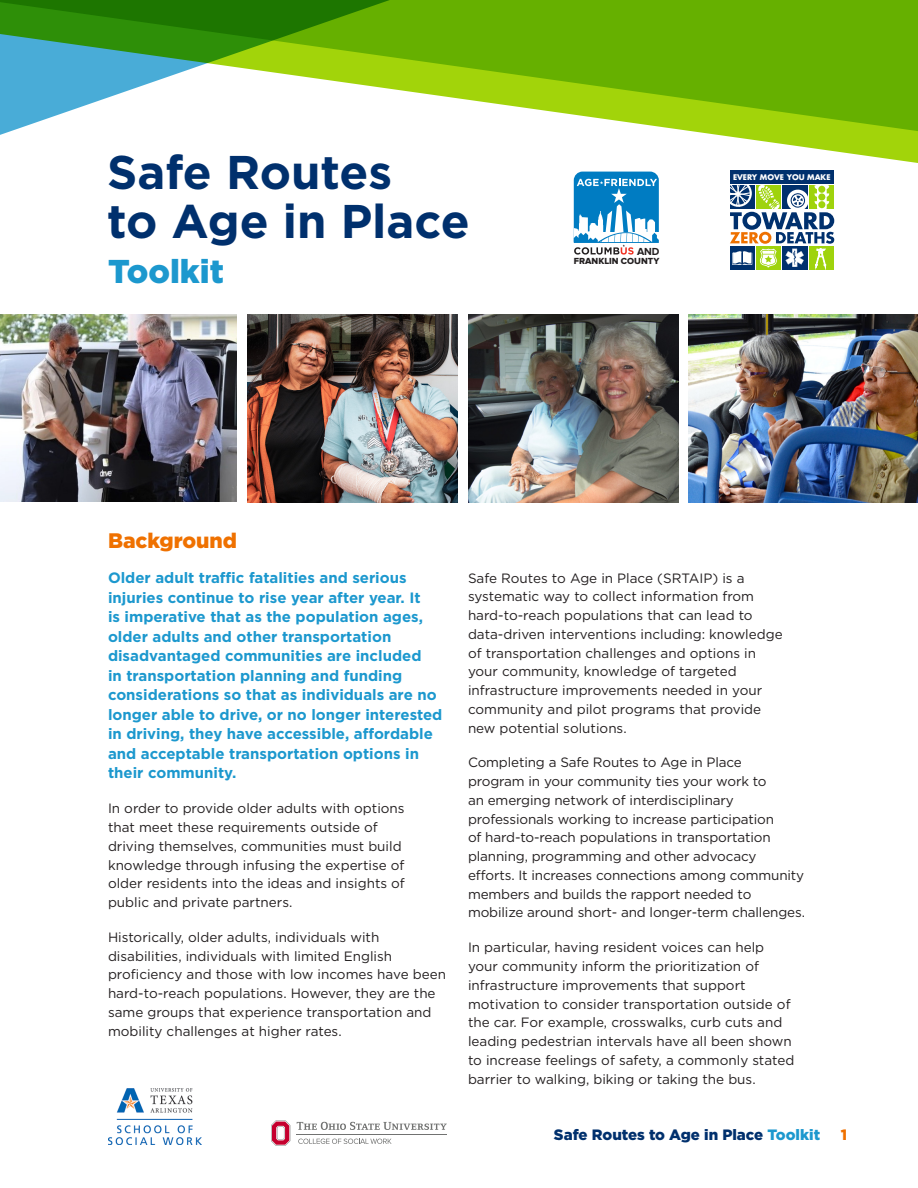
<style>
.page{position:relative;width:918px;height:1188px;background:#fff}
.page>*{position:absolute;margin:0;border:0;box-sizing:border-box;transform-origin:0 0}
.t1{font:700 47.25px/48.6px "Gotham";color:#00306d}
.t2{font:900 33px "Gotham";color:#1c98ce}
.t3{font:900 21px "Gotham";color:#ef7100}
.t4{font:700 15px/19.5px "Gotham";color:#1c98ce}
.t5{font:900 15px "Gotham";color:#00306d}
.t6{font:900 15px "Gotham";color:#ef7100}
.t7{font:13.5px/18.8px "Gotham";color:#231f20}
.t8{font:700 10.65px "Proxima Nova";color:#231f20}
.t9{font:9.15px "Proxima Nova Extrabld";color:#231f20}
.t10{font:700 7.65px "Futura";color:#fff}
.s1{color:#1c98ce}
</style>
<div class="page">
<svg style="left:0;top:0;width:918px;height:163px"></svg>
<svg style="left:573px;top:171px;width:86px;height:84px"></svg>
<div style="left:730px;top:170px;width:104px;height:14px;background:#00306d"></div>
<div style="left:756px;top:246px;width:25px;height:24px;background:#9fd30d"></div>
<div style="left:809px;top:246px;width:25px;height:24px;background:#9fd30d"></div>
<div style="left:782px;top:246px;width:25px;height:24px;background:#00306d"></div>
<div style="left:730px;top:246px;width:24px;height:24px;background:#00306d"></div>
<svg style="left:730px;top:185px;width:104px;height:84px"></svg>
<svg style="left:298px;top:1139px;width:94px;height:5px"></svg>
<svg style="left:271px;top:1120px;width:19px;height:26px"></svg>
<hr style="left:297px;top:1134px;width:150px;height:1px;background:#717271">
<svg style="left:297px;top:1122px;width:150px;height:8px"></svg>
<img style="left:108px;top:1089px;width:93px;height:55px">
<img style="left:0;top:314px;width:237px;height:188px">
<img style="left:248px;top:314px;width:210px;height:188px">
<img style="left:468px;top:314px;width:210px;height:188px">
<img style="left:688px;top:314px;width:230px;height:188px">
<p class="t1" style="left:107px;top:148px;width:364px">Safe Routes<br>to Age in Place</p>
<p class="t2" style="left:108px;top:249px;width:117px">Toolkit</p>
<p class="t8" style="left:637px;top:245px;width:24px">AND</p>
<p class="t9" style="left:574px;top:256px;width:87px">FRANKLIN COUNTY</p>
<p class="t10" style="left:733px;top:172px;width:99px">EVERY MOVE YOU MAKE</p>
<p class="t3" style="left:108px;top:526px;width:131px">Background</p>
<p class="t4" style="left:108px;top:568px;width:336px">Older adult traffic fatalities and serious injuries continue to rise year after year. It<br>is imperative that as the population ages, older adults and other transportation disadvantaged communities are included<br>in transportation planning and funding considerations so that as individuals are no longer able to drive, or no longer interested in driving, they have accessible, affordable and acceptable transportation options in their community.</p>
<p class="t7" style="left:108px;top:799px;width:298px">In order to provide older adults with options that meet these requirements outside of driving themselves, communities must build knowledge through infusing the expertise of older residents into the ideas and insights of public and private partners.</p>
<p class="t7" style="left:108px;top:928px;width:339px">Historically, older adults, individuals with disabilities, individuals with limited English proficiency and those with low incomes have been hard-to-reach populations. However, they are the same groups that experience transportation and mobility challenges at higher rates.</p>
<p class="t7" style="left:468px;top:568px;width:316px">Safe Routes to Age in Place (SRTAIP) is a systematic way to collect information from hard-to-reach populations that can lead to data-driven interventions including: knowledge of transportation challenges and options in your community, knowledge of targeted infrastructure improvements needed in your community and pilot programs that provide new potential solutions.</p>
<p class="t7" style="left:468px;top:753px;width:339px">Completing a Safe Routes to Age in Place<br>program in your community ties your work to<br>an emerging network of interdisciplinary professionals working to increase participation<br>of hard-to-reach populations in transportation planning, programming and other advocacy efforts. It increases connections among community members and builds the rapport needed to mobilize around short- and longer-term challenges.</p>
<p class="t7" style="left:468px;top:938px;width:328px">In particular, having resident voices can help your community inform the prioritization of infrastructure improvements that support motivation to consider transportation outside of the car. For example, crosswalks, curb cuts and leading pedestrian intervals have all been shown to increase feelings of safety, a commonly stated barrier to walking, biking or taking the bus.</p>
<p class="t5" style="left:554px;top:1124px;width:268px">Safe Routes to Age in Place <span class="s1">Toolkit</span></p>
<p class="t6" style="left:841px;top:1124px;width:8px">1</p>
</div>
